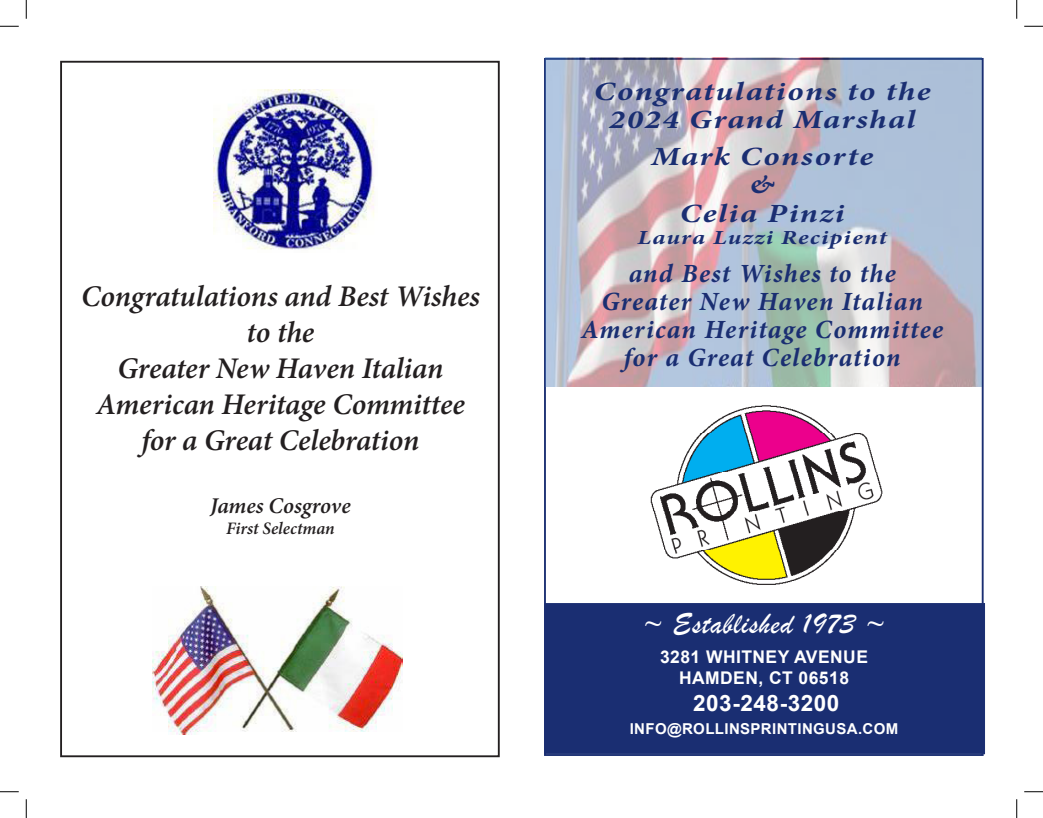
<style>
.page{position:relative;width:1043px;height:818px;background:#fff}
.page>*{position:absolute;margin:0;border:0;box-sizing:border-box;transform-origin:0 0}
.t1{font:italic 600 30px/36px "Minion Pro";letter-spacing:-.005em;color:#231f20;text-align:center}
.t2{font:30px "Brush Script";letter-spacing:.025em;color:#fff}
.t3{font:italic 700 26.25px/28.1px "Minion Pro";letter-spacing:.045em;color:#1a2e72;text-align:center}
.t4{font:italic 700 26.25px/28.1px "Minion Pro";letter-spacing:.045em;color:#1a2e72;text-align:center;scale:1.25 1}
.t5{font:italic 600 22.5px "Minion Pro";letter-spacing:-.005em;color:#231f20}
.t6{font:700 22.5px "Arial";letter-spacing:.025em;color:#fff}
.t7{font:italic 700 20px "Minion Pro";letter-spacing:.05em;color:#1a2e72;scale:1.25 1}
.t8{font:700 17.5px/21px "Arial";letter-spacing:.025em;color:#fff;text-align:center}
.t9{font:italic 600 17.5px "Minion Pro";letter-spacing:-.005em;color:#231f20}
.t10{font:700 15px "Arial";letter-spacing:.025em;color:#fff}
</style>
<div class="page">
<div style="left:60px;top:61px;width:439px;height:696px;border:2px solid #231f20"></div>
<img style="left:213px;top:89px;width:162px;height:161px">
<img style="left:153px;top:587px;width:250px;height:147px">
<div style="left:544px;top:603px;width:440px;height:151px;background:#1a2e72;border:1px solid #1a2e72"></div>
<img style="left:545px;top:58px;width:436px;height:328px">
<img style="left:650px;top:405px;width:233px;height:180px">
<svg style="left:0;top:25px;width:19px;height:2px"></svg>
<svg style="left:1024px;top:25px;width:18px;height:2px"></svg>
<svg style="left:0;top:791px;width:19px;height:1px"></svg>
<svg style="left:1024px;top:791px;width:18px;height:1px"></svg>
<svg style="left:25px;top:0;width:2px;height:19px"></svg>
<svg style="left:25px;top:799px;width:2px;height:19px"></svg>
<svg style="left:1016px;top:0;width:1px;height:19px"></svg>
<svg style="left:1016px;top:799px;width:1px;height:19px"></svg>
<p class="t1" style="left:81px;top:278px;width:400px">Congratulations and Best Wishes to the<br>Greater New Haven Italian<br>American Heritage Committee for a Great Celebration</p>
<p class="t5" style="left:210px;top:490px;width:142px">James Cosgrove</p>
<p class="t9" style="left:226px;top:516px;width:110px">First Selectman</p>
<p class="t4" style="left:594px;top:77px;width:271px">Congratulations to the<br>2024 Grand Marshal</p>
<p class="t4" style="left:651px;top:142px;width:179px">Mark Consorte &amp;<br>Celia Pinzi</p>
<p class="t7" style="left:637px;top:223px;width:201px">Laura Luzzi Recipient</p>
<p class="t3" style="left:581px;top:259px;width:363px">and Best Wishes to the<br>Greater New Haven Italian<br>American Heritage Committee for a Great Celebration</p>
<p class="t2" style="left:643px;top:604px;width:244px">~ Established 1973 ~</p>
<p class="t8" style="left:660px;top:647px;width:209px">3281 WHITNEY AVENUE<br>HAMDEN, CT 06518</p>
<p class="t6" style="left:693px;top:688px;width:148px">203-248-3200</p>
<p class="t10" style="left:629px;top:718px;width:270px">INFO@ROLLINSPRINTINGUSA.COM</p>
</div>
